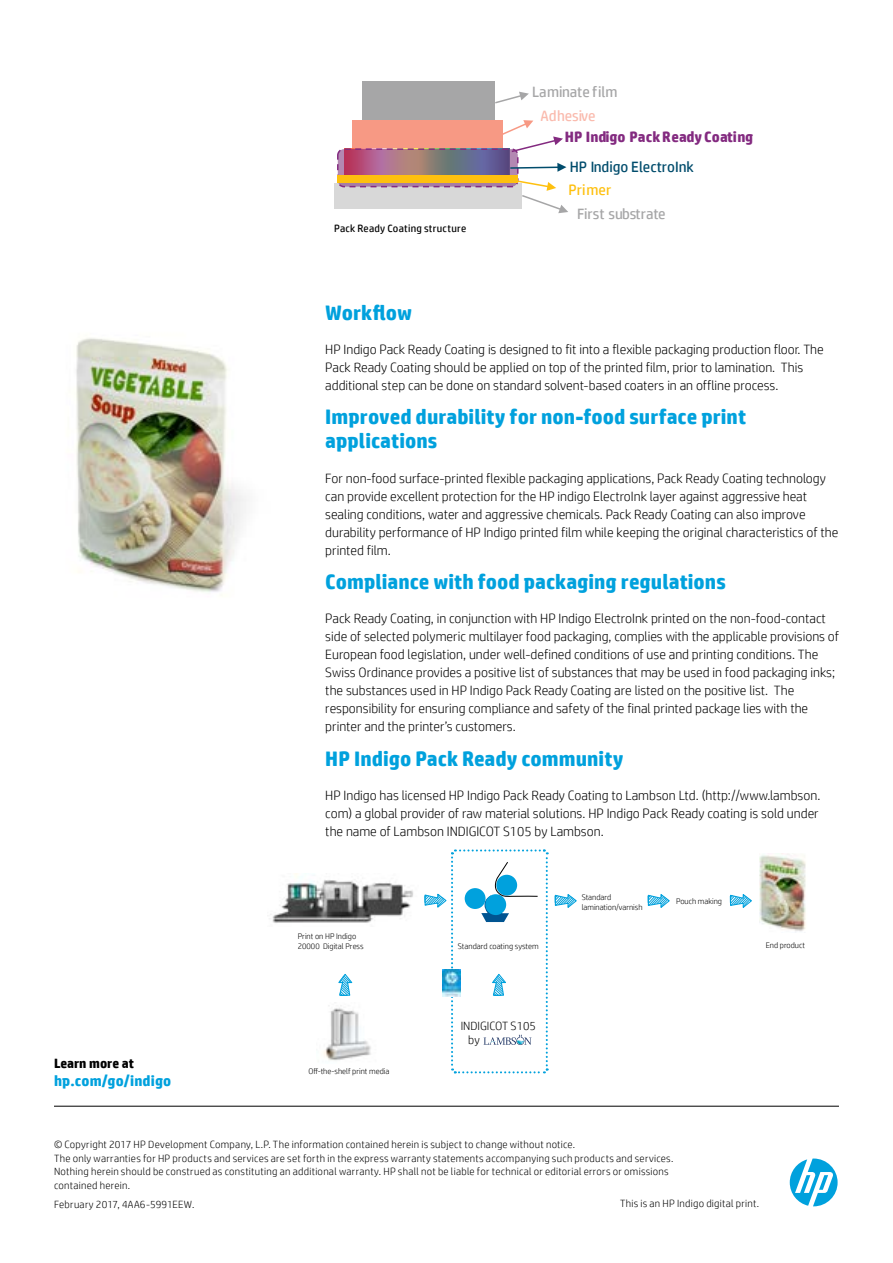
<style>
.page{position:relative;width:893px;height:1263px;background:#fff}
.page>*{position:absolute;margin:0;border:0;box-sizing:border-box;transform-origin:0 0}
.t1{font:700 21px/24px "HP Simplified";color:#00a1dd}
.t2{font:15px "HP Simplified";color:#a6a6a7}
.t3{font:700 15px "HP Simplified";color:#832a80}
.t4{font:15px "HP Simplified";color:#004c6c}
.t5{font:700 15px "HP Simplified";letter-spacing:.01em;color:#00a1dd}
.t6{font:15px "HP Simplified";color:#fabaad}
.t7{font:15px "HP Simplified";color:#fec00f}
.t8{font:300 13.5px/18px "HP Simplified";color:#000}
.t9{font:700 13.5px "HP Simplified";color:#000}
.t10{font:300 12px/14.4px "HP Simplified";color:#000}
.t11{font:300 10.5px/13.5px "HP Simplified";letter-spacing:.025em;color:#000}
.t12{font:10.5px "HP Simplified";letter-spacing:.025em;color:#000}
.t13{font:300 8.1px/9.8px "HP Simplified";color:#000}
</style>
<div class="page">
<svg style="left:790px;top:1158px;width:48px;height:48px"></svg>
<hr style="left:54px;top:1106px;width:785px;height:1px;background:#000">
<img style="left:76px;top:338px;width:171px;height:258px">
<div style="left:363px;top:81px;width:132px;height:40px;background:#a6a6a7"></div>
<svg style="left:495px;top:92px;width:34px;height:11px"></svg>
<svg style="left:337px;top:120px;width:231px;height:93px"></svg>
<img style="left:270px;top:873px;width:143px;height:50px">
<img style="left:759px;top:854px;width:47px;height:79px">
<img style="left:323px;top:1005px;width:48px;height:56px">
<svg style="left:338px;top:974px;width:15px;height:22px"></svg>
<svg style="left:647px;top:894px;width:23px;height:14px"></svg>
<svg style="left:729px;top:894px;width:23px;height:14px"></svg>
<svg style="left:424px;top:849px;width:153px;height:225px"></svg>
<img style="left:443px;top:970px;width:18px;height:27px">
<p class="t2" style="left:532px;top:84px;width:87px">Laminate film</p>
<p class="t6" style="left:541px;top:107px;width:57px">Adhesive</p>
<p class="t3" style="left:565px;top:128px;width:190px">HP Indigo Pack Ready Coating</p>
<p class="t4" style="left:570px;top:159px;width:126px">HP Indigo ElectroInk</p>
<p class="t7" style="left:568px;top:181px;width:44px">Primer</p>
<p class="t12" style="left:334px;top:222px;width:134px">Pack Ready Coating structure</p>
<p class="t2" style="left:577px;top:205px;width:90px">First substrate</p>
<h1 class="t1" style="left:325px;top:300px;width:88px">Workflow</h1>
<p class="t8" style="left:325px;top:340px;width:500px">HP Indigo Pack Ready Coating is designed to fit into a flexible packaging production floor. The<br>Pack Ready Coating should be applied on top of the printed film, prior to lamination. This additional step can be done on standard solvent-based coaters in an offline process.</p>
<h1 class="t1" style="left:325px;top:405px;width:422px">Improved durability for non-food surface print applications</h1>
<p class="t8" style="left:325px;top:469px;width:514px">For non-food surface-printed flexible packaging applications, Pack Ready Coating technology can provide excellent protection for the HP indigo ElectroInk layer against aggressive heat sealing conditions, water and aggressive chemicals. Pack Ready Coating can also improve durability performance of HP Indigo printed film while keeping the original characteristics of the printed film.</p>
<h1 class="t1" style="left:325px;top:570px;width:402px">Compliance with food packaging regulations</h1>
<p class="t8" style="left:325px;top:609px;width:515px">Pack Ready Coating, in conjunction with HP Indigo ElectroInk printed on the non-food-contact side of selected polymeric multilayer food packaging, complies with the applicable provisions of European food legislation, under well-defined conditions of use and printing conditions. The Swiss Ordinance provides a positive list of substances that may be used in food packaging inks; the substances used in HP Indigo Pack Ready Coating are listed on the positive list. The responsibility for ensuring compliance and safety of the final printed package lies with the printer and the printer’s customers.</p>
<h1 class="t1" style="left:325px;top:746px;width:300px">HP Indigo Pack Ready community</h1>
<p class="t8" style="left:325px;top:786px;width:497px">HP Indigo has licensed HP Indigo Pack Ready Coating to Lambson Ltd. (http://www.lambson. com) a global provider of raw material solutions. HP Indigo Pack Ready coating is sold under the name of Lambson INDIGICOT S105 by Lambson.</p>
<p class="t9" style="left:54px;top:1055px;width:82px">Learn more at</p>
<p class="t5" style="left:54px;top:1071px;width:119px">hp.com/go/indigo</p>
<p class="t13" style="left:298px;top:931px;width:67px">Print on HP Indigo<br>20000 Digital Press</p>
<p class="t13" style="left:458px;top:941px;width:82px">Standard coating system</p>
<p class="t13" style="left:308px;top:1066px;width:83px">Off-the-shelf print media</p>
<p class="t10" style="left:468px;top:1018px;width:69px;text-indent:-8px">INDIGICOT S105 by</p>
<p class="t13" style="left:582px;top:892px;width:62px">Standard lamination/varnish</p>
<p class="t13" style="left:676px;top:896px;width:48px">Pouch making</p>
<p class="t13" style="left:766px;top:940px;width:41px">End product</p>
<p class="t11" style="left:54px;top:1138px;width:621px">© Copyright 2017 HP Development Company, L.P. The information contained herein is subject to change without notice.<br>The only warranties for HP products and services are set forth in the express warranty statements accompanying such products and services.<br>Nothing herein should be construed as constituting an additional warranty. HP shall not be liable for technical or editorial errors or omissions contained herein.</p>
<p class="t11" style="left:54px;top:1197px;width:142px">February 2017, 4AA6-5991EEW.</p>
<p class="t11" style="left:620px;top:1197px;width:141px">This is an HP Indigo digital print.</p>
</div>
